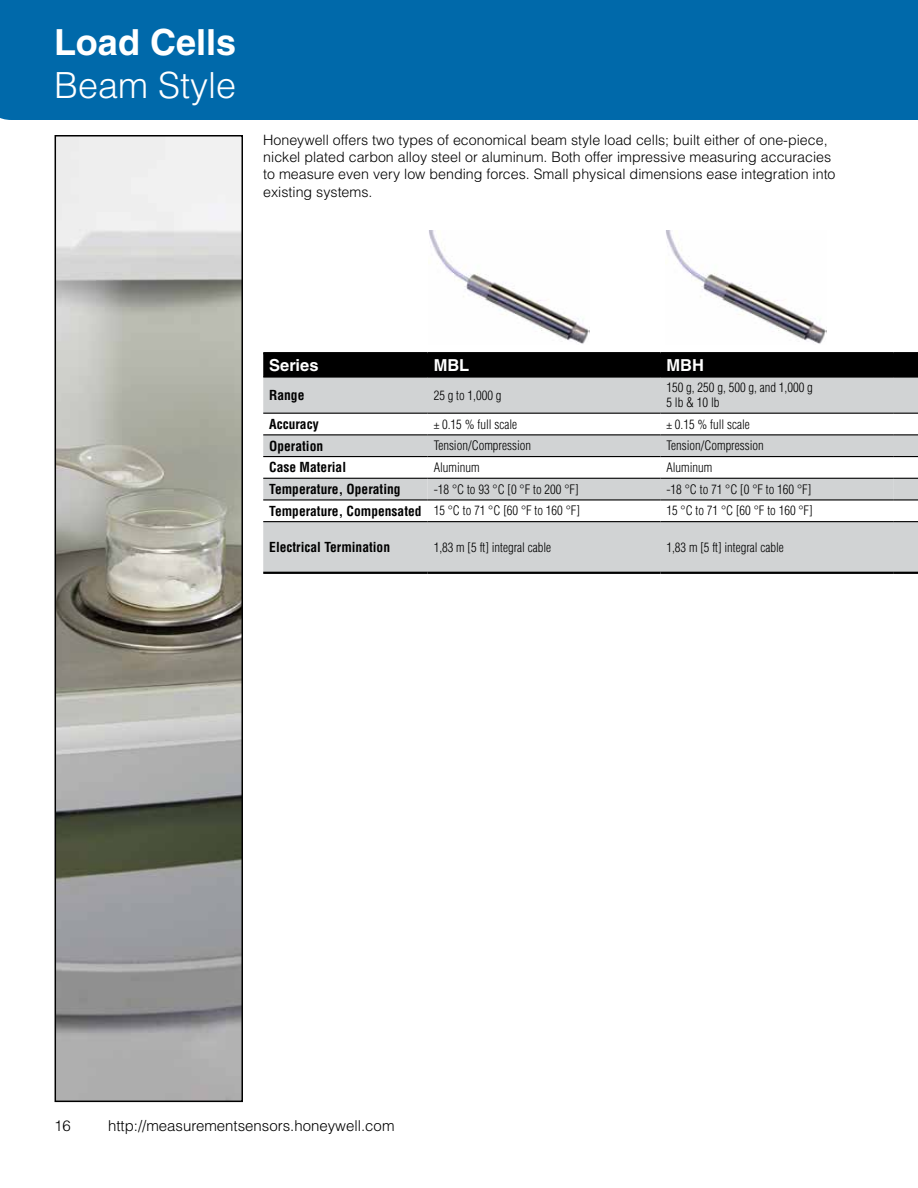
<style>
.page{position:relative;width:918px;height:1188px;background:#fff}
.page>*{position:absolute;margin:0;border:0;box-sizing:border-box;transform-origin:0 0}
.t1{font:700 36px "Helvetica LT Std";color:#fff}
.t2{font:300 36px "Helvetica LT Std";color:#fff}
.t3{font:700 16.5px "Helvetica LT Std";color:#fff}
.t4{font:300 15px "Helvetica LT Std";color:#000}
.t5{font:300 14.25px/17.1px "Helvetica LT Std";color:#000}
.t6{font:700 condensed 13.5px "Helvetica LT Std";color:#000}
.t7{font:300 condensed 12.75px/15px "Helvetica LT Std";color:#000}
.s1{font-weight:300;font-size:12.75px}
</style>
<div class="page">
<div style="left:0;top:0;width:918px;height:120px;background:#0069aa"></div>
<img style="left:58px;top:138px;width:182px;height:961px">
<div style="left:55px;top:135px;width:188px;height:967px;border:2px solid #000"></div>
<div style="left:263px;top:354px;width:655px;height:22px;background:#000"></div>
<svg style="left:263px;top:378px;width:655px;height:194px;fill:#d1d3d4"></svg>
<hr style="left:263px;top:376px;width:165px;height:2px;background:#000">
<hr style="left:428px;top:376px;width:232px;height:2px;background:#000">
<hr style="left:660px;top:376px;width:233px;height:2px;background:#000">
<hr style="left:893px;top:376px;width:25px;height:2px;background:#000">
<hr style="left:263px;top:352px;width:165px;height:2px;background:#000">
<hr style="left:428px;top:352px;width:232px;height:2px;background:#000">
<hr style="left:660px;top:352px;width:233px;height:2px;background:#000">
<hr style="left:893px;top:352px;width:25px;height:2px;background:#000">
<hr style="left:263px;top:413px;width:165px;height:1px;background:#000">
<hr style="left:428px;top:413px;width:232px;height:1px;background:#000">
<hr style="left:660px;top:413px;width:233px;height:1px;background:#000">
<svg style="left:893px;top:413px;width:25px;height:1px"></svg>
<hr style="left:263px;top:434px;width:165px;height:1px;background:#000">
<hr style="left:428px;top:434px;width:232px;height:1px;background:#000">
<hr style="left:660px;top:434px;width:233px;height:1px;background:#000">
<svg style="left:893px;top:434px;width:25px;height:1px"></svg>
<hr style="left:263px;top:456px;width:165px;height:1px;background:#000">
<hr style="left:428px;top:456px;width:232px;height:1px;background:#000">
<hr style="left:660px;top:456px;width:233px;height:1px;background:#000">
<svg style="left:893px;top:456px;width:25px;height:1px"></svg>
<hr style="left:263px;top:478px;width:165px;height:1px;background:#000">
<div style="left:428px;top:478px;width:490px;height:21px;background:#d1d3d4"></div>
<hr style="left:263px;top:499px;width:165px;height:2px;background:#000">
<hr style="left:428px;top:499px;width:232px;height:2px;background:#000">
<hr style="left:660px;top:499px;width:233px;height:2px;background:#000">
<hr style="left:893px;top:499px;width:25px;height:2px;background:#000">
<svg style="left:893px;top:521px;width:25px;height:1px"></svg>
<hr style="left:263px;top:521px;width:165px;height:1px;background:#000">
<hr style="left:428px;top:521px;width:232px;height:1px;background:#000">
<hr style="left:660px;top:521px;width:233px;height:1px;background:#000">
<hr style="left:263px;top:572px;width:165px;height:2px;background:#000">
<hr style="left:428px;top:572px;width:232px;height:2px;background:#000">
<hr style="left:660px;top:572px;width:233px;height:2px;background:#000">
<hr style="left:893px;top:572px;width:25px;height:2px;background:#000">
<img style="left:429px;top:230px;width:161px;height:114px">
<img style="left:666px;top:230px;width:160px;height:114px">
<h1 class="t1" style="left:54px;top:20px;width:184px">Load Cells</h1>
<h1 class="t2" style="left:54px;top:63px;width:184px">Beam Style</h1>
<p class="t5" style="left:263px;top:131px;width:574px">Honeywell offers two types of economical beam style load cells; built either of one-piece, nickel plated carbon alloy steel or aluminum. Both offer impressive measuring accuracies to measure even very low bending forces. Small physical dimensions ease integration into existing systems.</p>
<p class="t3" style="left:269px;top:355px;width:51px">Series</p>
<p class="t3" style="left:434px;top:355px;width:37px">MBL</p>
<p class="t3" style="left:666px;top:355px;width:39px">MBH</p>
<p class="t6" style="left:269px;top:387px;width:37px">Range</p>
<p class="t7" style="left:434px;top:387px;width:69px">25 g to 1,000 g</p>
<p class="t7" style="left:666px;top:380px;width:148px">150 g, 250 g, 500 g, and 1,000 g<br>5 lb &amp; 10 lb</p>
<p class="t6" style="left:269px;top:415px;width:51px">Accuracy</p>
<p class="t7" style="left:434px;top:416px;width:85px">± 0.15 % full scale</p>
<p class="t7" style="left:666px;top:416px;width:85px">± 0.15 % full scale</p>
<p class="t6" style="left:269px;top:437px;width:55px">Operation</p>
<p class="t7" style="left:434px;top:438px;width:99px">Tension/Compression</p>
<p class="t7" style="left:666px;top:438px;width:99px">Tension/Compression</p>
<p class="t6" style="left:269px;top:459px;width:78px">Case Material</p>
<p class="t7" style="left:434px;top:460px;width:48px">Aluminum</p>
<p class="t7" style="left:666px;top:460px;width:48px">Aluminum</p>
<p class="t6" style="left:269px;top:481px;width:133px">Temperature, Operating</p>
<p class="t7" style="left:434px;top:481px;width:146px">-18 °C to 93 °C [0 °F to 200 °F]</p>
<p class="t7" style="left:666px;top:481px;width:146px">-18 °C to 71 °C [0 °F to 160 °F]</p>
<p class="t6" style="left:269px;top:502px;width:312px">Temperature, Compensated <span class="s1">15 °C to 71 °C [60 °F to 160 °F]</span></p>
<p class="t7" style="left:666px;top:503px;width:148px">15 °C to 71 °C [60 °F to 160 °F]</p>
<p class="t6" style="left:269px;top:539px;width:122px">Electrical Termination</p>
<p class="t7" style="left:434px;top:540px;width:119px">1,83 m [5 ft] integral cable</p>
<p class="t7" style="left:666px;top:540px;width:119px">1,83 m [5 ft] integral cable</p>
<p class="t4" style="left:54px;top:1117px;width:18px">16</p>
<p class="t4" style="left:108px;top:1117px;width:288px">http://measurementsensors.honeywell.com</p>
</div>
